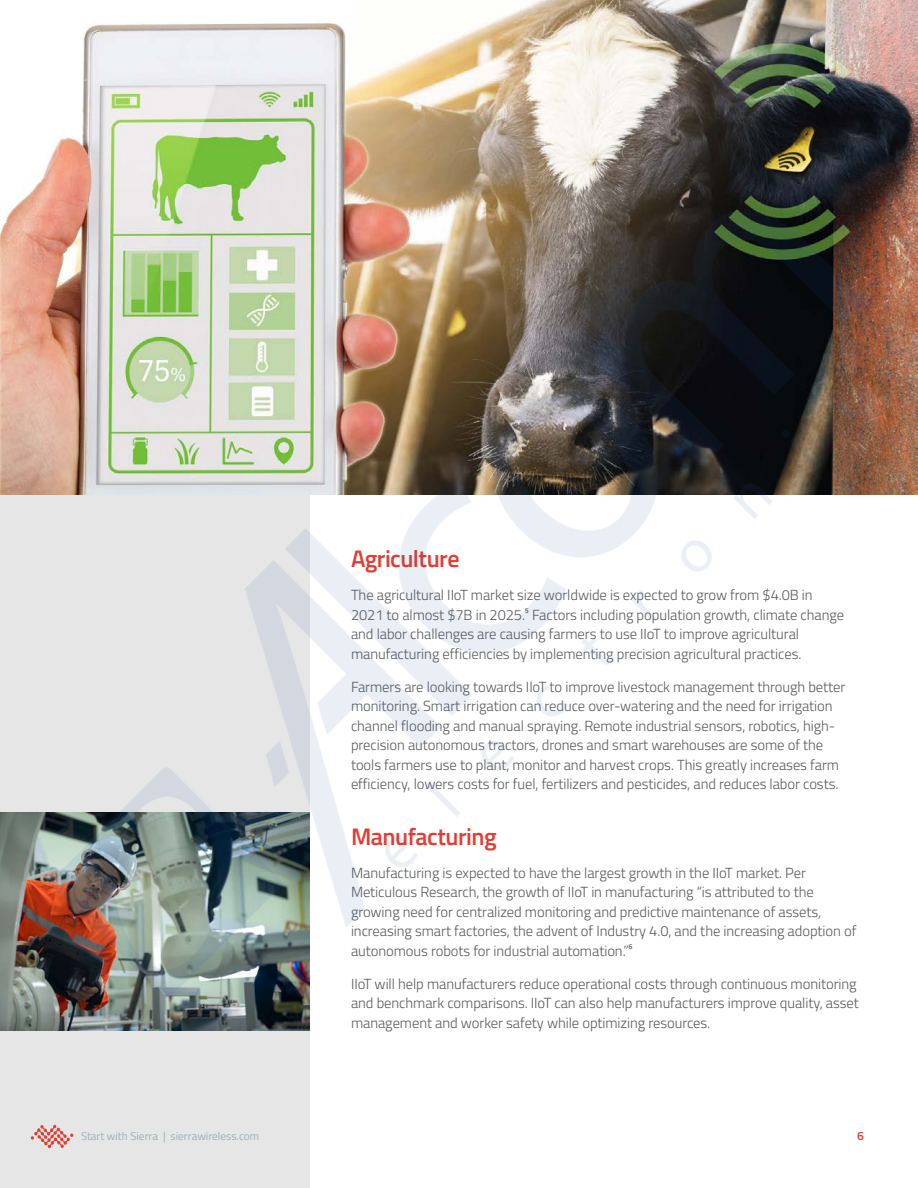
<style>
.page{position:relative;width:918px;height:1188px;background:#fff}
.page>*{position:absolute;margin:0;border:0;box-sizing:border-box;transform-origin:0 0}
.t1{font:600 24px "Titillium Web";letter-spacing:-.02em;color:#e53b30}
.t2{font:300 14.7px/19.5px "Titillium Web";letter-spacing:-.005em;color:#58595b}
.t3{font:600 12px "Titillium Web";color:#e53b30}
.t4{font:11.25px "Titillium Web";color:#99b1b9}
</style>
<div class="page">
<div style="left:0;top:0;width:310px;height:1188px;background:#e6e6e6"></div>
<img style="left:0;top:0;width:918px;height:135px">
<svg style="left:31px;top:1125px;width:42px;height:23px"></svg>
<img style="left:0;top:135px;width:918px;height:896px">
<h1 class="t1" style="left:351px;top:541px;width:110px">Agriculture</h1>
<p class="t2" style="left:351px;top:585px;width:495px">The agricultural IIoT market size worldwide is expected to grow from $4.0B in 2021 to almost $7B in 2025.⁵ Factors including population growth, climate change and labor challenges are causing farmers to use IIoT to improve agricultural manufacturing efficiencies by implementing precision agricultural practices.</p>
<p class="t2" style="left:351px;top:676px;width:496px">Farmers are looking towards IIoT to improve livestock management through better monitoring. Smart irrigation can reduce over-watering and the need for irrigation channel flooding and manual spraying. Remote industrial sensors, robotics, high&shy;precision autonomous tractors, drones and smart warehouses are some of the tools farmers use to plant, monitor and harvest crops. This greatly increases farm efficiency, lowers costs for fuel, fertilizers and pesticides, and reduces labor costs.</p>
<h1 class="t1" style="left:351px;top:819px;width:147px">Manufacturing</h1>
<p class="t2" style="left:351px;top:862px;width:507px">Manufacturing is expected to have the largest growth in the IIoT market. Per Meticulous Research, the growth of IIoT in manufacturing “is attributed to the growing need for centralized monitoring and predictive maintenance of assets, increasing smart factories, the advent of Industry 4.0, and the increasing adoption of autonomous robots for industrial automation.”⁶</p>
<p class="t2" style="left:351px;top:973px;width:509px">IIoT will help manufacturers reduce operational costs through continuous monitoring and benchmark comparisons. IIoT can also help manufacturers improve quality, asset management and worker safety while optimizing resources.</p>
<p class="t4" style="left:81px;top:1128px;width:180px">Start with Sierra | sierrawireless.com</p>
<p class="t3" style="left:857px;top:1127px;width:8px">6</p>
</div>
